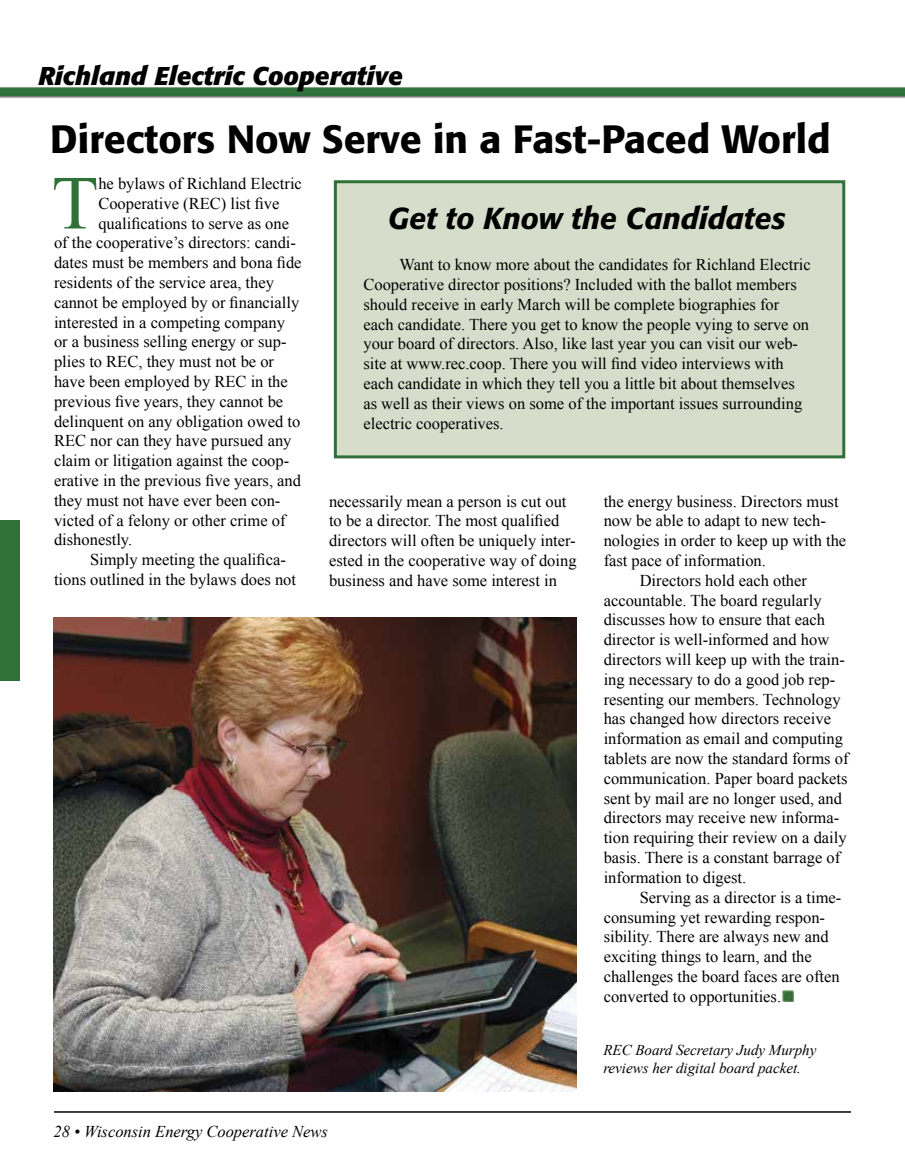
<style>
.page{position:relative;width:905px;height:1175px;background:#fff}
.page>*{position:absolute;margin:0;border:0;box-sizing:border-box;transform-origin:0 0}
.t1{font:76.35px "Times New Roman";color:#307138}
.t2{font:500 39px "Formata";color:#000}
.t3{font:italic 500 30px "Formata";color:#000}
.t4{font:italic 700 25.5px "Formata";color:#000}
.t5{font:16.5px/19.8px "Times New Roman";color:#000}
.t6{font:italic 16.5px "Times New Roman";color:#000}
.t7{font:italic 15px/18px "Times New Roman";color:#000}
</style>
<div class="page">
<img style="left:54px;top:617px;width:522px;height:474px">
<div style="left:334px;top:180px;width:511px;height:278px;background:#d6decb;border:3px solid #307138"></div>
<img style="left:0;top:87px;width:904px;height:12px">
<hr style="left:54px;top:1111px;width:796px;height:1px;background:#000">
<div style="left:0;top:520px;width:20px;height:160px;background:#307138"></div>
<svg style="left:782px;top:990px;width:11px;height:11px"></svg>
<h3 class="t4" style="left:38px;top:60px;width:366px">Richland Electric Cooperative</h3>
<h2 class="t2" style="left:50px;top:115px;width:781px">Directors Now Serve in a Fast-Paced World</h2>
<h1 class="t1" style="left:52px;top:152px;width:48px">T</h1>
<p class="t5" style="left:98px;top:173px;width:205px">he bylaws of Richland Electric</p>
<p class="t5" style="left:98px;top:193px;width:183px">Cooperative (REC) list five</p>
<p class="t5" style="left:98px;top:213px;width:192px">qualifications to serve as one</p>
<p class="t5" style="left:54px;top:233px;width:243px">of the cooperative’s directors: candi-</p>
<p class="t5" style="left:54px;top:252px;width:249px">dates must be members and bona fide</p>
<p class="t5" style="left:54px;top:272px;width:221px">residents of the service area, they</p>
<p class="t5" style="left:54px;top:292px;width:247px">cannot be employed by or financially</p>
<p class="t5" style="left:54px;top:312px;width:232px">interested in a competing company</p>
<p class="t5" style="left:54px;top:332px;width:234px">or a business selling energy or sup-</p>
<p class="t5" style="left:54px;top:351px;width:222px">plies to REC, they must not be or</p>
<p class="t5" style="left:54px;top:371px;width:235px">have been employed by REC in the</p>
<p class="t5" style="left:54px;top:391px;width:231px">previous five years, they cannot be</p>
<p class="t5" style="left:54px;top:411px;width:248px">delinquent on any obligation owed to</p>
<p class="t5" style="left:54px;top:431px;width:239px">REC nor can they have pursued any</p>
<p class="t5" style="left:54px;top:450px;width:237px">claim or litigation against the coop-</p>
<p class="t5" style="left:54px;top:470px;width:248px">erative in the previous five years, and</p>
<p class="t5" style="left:54px;top:490px;width:228px">they must not have ever been con-</p>
<p class="t5" style="left:54px;top:510px;width:233px">victed of a felony or other crime of</p>
<p class="t5" style="left:54px;top:530px;width:80px">dishonestly.</p>
<p class="t5" style="left:90px;top:549px;width:197px">Simply meeting the qualifica-</p>
<p class="t5" style="left:54px;top:569px;width:244px">tions outlined in the bylaws does not</p>
<h3 class="t3" style="left:388px;top:200px;width:399px">Get to Know the Candidates</h3>
<p class="t5" style="left:363px;top:254px;width:449px;text-indent:36px">Want to know more about the candidates for Richland Electric Cooperative director positions? Included with the ballot members should receive in early March will be complete biographies for each candidate. There you get to know the people vying to serve on your board of directors. Also, like last year you can visit our web&shy;site at www.rec.coop. There you will find video interviews with each candidate in which they tell you a little bit about themselves as well as their views on some of the important issues surrounding electric cooperatives.</p>
<p class="t5" style="left:329px;top:491px;width:249px">necessarily mean a person is cut out to be a director. The most qualified directors will often be uniquely inter&shy;ested in the cooperative way of doing business and have some interest in</p>
<p class="t5" style="left:603px;top:491px;width:236px">the energy business. Directors must</p>
<p class="t5" style="left:603px;top:510px;width:224px">now be able to adapt to new tech-</p>
<p class="t5" style="left:603px;top:530px;width:244px">nologies in order to keep up with the</p>
<p class="t5" style="left:603px;top:550px;width:164px">fast pace of information.</p>
<p class="t5" style="left:639px;top:570px;width:169px">Directors hold each other</p>
<p class="t5" style="left:603px;top:590px;width:219px">accountable. The board regularly</p>
<p class="t5" style="left:603px;top:609px;width:223px">discusses how to ensure that each</p>
<p class="t5" style="left:603px;top:629px;width:227px">director is well-informed and how</p>
<p class="t5" style="left:603px;top:649px;width:243px">directors will keep up with the train-</p>
<p class="t5" style="left:603px;top:669px;width:233px">ing necessary to do a good job rep-</p>
<p class="t5" style="left:603px;top:689px;width:238px">resenting our members. Technology</p>
<p class="t5" style="left:603px;top:708px;width:229px">has changed how directors receive</p>
<p class="t5" style="left:603px;top:728px;width:241px">information as email and computing</p>
<p class="t5" style="left:603px;top:748px;width:246px">tablets are now the standard forms of</p>
<p class="t5" style="left:603px;top:768px;width:245px">communication. Paper board packets</p>
<p class="t5" style="left:603px;top:788px;width:240px">sent by mail are no longer used, and</p>
<p class="t5" style="left:603px;top:807px;width:237px">directors may receive new informa-</p>
<p class="t5" style="left:603px;top:827px;width:244px">tion requiring their review on a daily</p>
<p class="t5" style="left:603px;top:847px;width:238px">basis. There is a constant barrage of</p>
<p class="t5" style="left:603px;top:867px;width:144px">information to digest.</p>
<p class="t5" style="left:639px;top:887px;width:203px">Serving as a director is a time-</p>
<p class="t5" style="left:603px;top:906px;width:223px">consuming yet rewarding respon-</p>
<p class="t5" style="left:603px;top:926px;width:226px">sibility. There are always new and</p>
<p class="t5" style="left:603px;top:946px;width:210px">exciting things to learn, and the</p>
<p class="t5" style="left:603px;top:966px;width:237px">challenges the board faces are often</p>
<p class="t5" style="left:603px;top:986px;width:179px">converted to opportunities.</p>
<p class="t7" style="left:603px;top:1040px;width:215px">REC Board Secretary Judy Murphy reviews her digital board packet.</p>
<p class="t6" style="left:54px;top:1120px;width:276px">28 • Wisconsin Energy Cooperative News</p>
</div>
